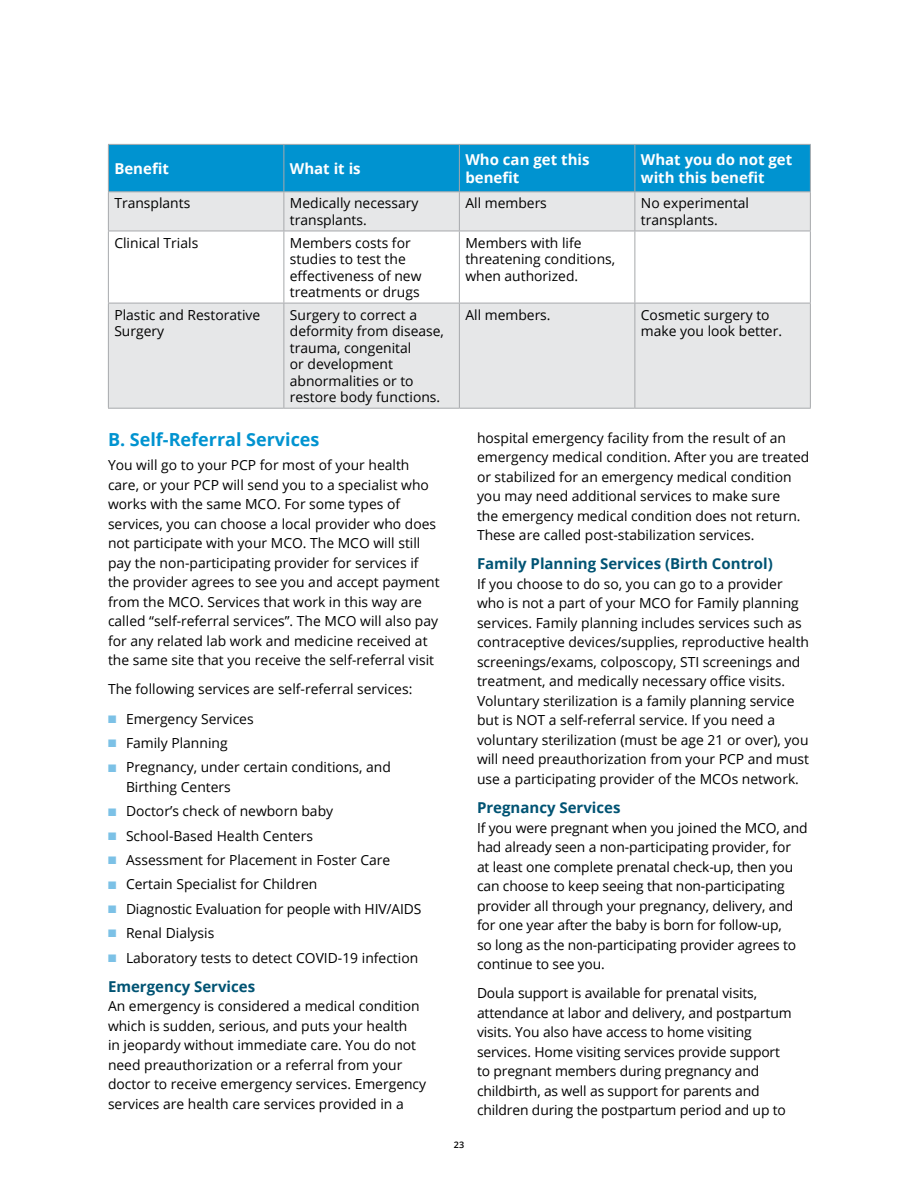
<style>
.page{position:relative;width:918px;height:1188px;background:#fff}
.page>*{position:absolute;margin:0;border:0;box-sizing:border-box;transform-origin:0 0}
.FLI-H2_Header{font:700 18px "Open Sans";color:#0093d0}
.FLI-H3_Header{font:700 15px "Open Sans";color:#005373}
.FLI-ChartHead{font:700 15px/18px "Open Sans";color:#fff}
.FLI-BodyText{font:13.8px/19.5px "Open Sans";color:#000}
.FLI-ChartBody-Regular{font:13.8px/16.5px "Open Sans";color:#000}
.ALL-PageNumber{font:600 9px "Open Sans";color:#000}
.s1{color:#7cc1e6}
</style>
<div class="page">
<div style="left:109px;top:145px;width:701px;height:46px;background:#0093d0"></div>
<svg style="left:109px;top:192px;width:701px;height:216px;fill:#e6e7e8"></svg>
<hr style="left:108px;top:192px;width:1px;height:39px;background:#a7a9ac">
<hr style="left:284px;top:192px;width:1px;height:39px;background:#a7a9ac">
<hr style="left:459px;top:192px;width:1px;height:39px;background:#a7a9ac">
<hr style="left:634px;top:192px;width:1px;height:39px;background:#a7a9ac">
<hr style="left:810px;top:192px;width:1px;height:39px;background:#a7a9ac">
<hr style="left:108px;top:231px;width:176px;height:1px;background:#a7a9ac">
<hr style="left:108px;top:231px;width:1px;height:72px;background:#a7a9ac">
<hr style="left:284px;top:231px;width:175px;height:1px;background:#a7a9ac">
<hr style="left:284px;top:231px;width:1px;height:72px;background:#a7a9ac">
<hr style="left:459px;top:231px;width:176px;height:1px;background:#a7a9ac">
<hr style="left:459px;top:231px;width:1px;height:72px;background:#a7a9ac">
<hr style="left:635px;top:231px;width:176px;height:1px;background:#a7a9ac">
<hr style="left:634px;top:231px;width:1px;height:72px;background:#a7a9ac">
<hr style="left:810px;top:231px;width:1px;height:72px;background:#a7a9ac">
<hr style="left:108px;top:303px;width:176px;height:1px;background:#a7a9ac">
<hr style="left:108px;top:303px;width:1px;height:105px;background:#a7a9ac">
<hr style="left:284px;top:303px;width:175px;height:1px;background:#a7a9ac">
<hr style="left:284px;top:303px;width:1px;height:105px;background:#a7a9ac">
<hr style="left:459px;top:303px;width:176px;height:1px;background:#a7a9ac">
<hr style="left:459px;top:303px;width:1px;height:105px;background:#a7a9ac">
<hr style="left:635px;top:303px;width:176px;height:1px;background:#a7a9ac">
<hr style="left:634px;top:303px;width:1px;height:105px;background:#a7a9ac">
<hr style="left:810px;top:303px;width:1px;height:105px;background:#a7a9ac">
<hr style="left:108px;top:408px;width:176px;height:1px;background:#a7a9ac">
<hr style="left:284px;top:408px;width:175px;height:1px;background:#a7a9ac">
<hr style="left:459px;top:408px;width:176px;height:1px;background:#a7a9ac">
<hr style="left:635px;top:408px;width:176px;height:1px;background:#a7a9ac">
<hr style="left:108px;top:144px;width:176px;height:1px;background:#a7a9ac">
<hr style="left:108px;top:145px;width:1px;height:46px;background:#a7a9ac">
<hr style="left:284px;top:144px;width:175px;height:1px;background:#a7a9ac">
<hr style="left:284px;top:145px;width:1px;height:46px;background:#a7a9ac">
<hr style="left:459px;top:144px;width:176px;height:1px;background:#a7a9ac">
<hr style="left:459px;top:145px;width:1px;height:46px;background:#a7a9ac">
<hr style="left:635px;top:144px;width:176px;height:1px;background:#a7a9ac">
<hr style="left:634px;top:145px;width:1px;height:46px;background:#a7a9ac">
<hr style="left:810px;top:145px;width:1px;height:46px;background:#a7a9ac">
<hr style="left:108px;top:191px;width:176px;height:1px;background:#a7a9ac">
<hr style="left:284px;top:191px;width:175px;height:1px;background:#a7a9ac">
<hr style="left:459px;top:191px;width:176px;height:1px;background:#a7a9ac">
<hr style="left:635px;top:191px;width:176px;height:1px;background:#a7a9ac">
<p class="FLI-ChartHead" style="left:114px;top:159px;width:56px">Benefit</p>
<p class="FLI-ChartHead" style="left:290px;top:159px;width:72px">What it is</p>
<p class="FLI-ChartHead" style="left:465px;top:150px;width:126px">Who can get this benefit</p>
<p class="FLI-ChartHead" style="left:641px;top:150px;width:153px">What you do not get with this benefit</p>
<p class="FLI-ChartBody-Regular" style="left:114px;top:195px;width:77px">Transplants</p>
<p class="FLI-ChartBody-Regular" style="left:290px;top:195px;width:130px">Medically necessary transplants.</p>
<p class="FLI-ChartBody-Regular" style="left:465px;top:195px;width:83px">All members</p>
<p class="FLI-ChartBody-Regular" style="left:641px;top:195px;width:110px">No experimental transplants.</p>
<p class="FLI-ChartBody-Regular" style="left:114px;top:234px;width:85px">Clinical Trials</p>
<p class="FLI-ChartBody-Regular" style="left:290px;top:234px;width:133px">Members costs for studies to test the effectiveness of new treatments or drugs</p>
<p class="FLI-ChartBody-Regular" style="left:465px;top:234px;width:151px">Members with life threatening conditions, when authorized.</p>
<p class="FLI-ChartBody-Regular" style="left:114px;top:306px;width:147px">Plastic and Restorative<br>Surgery</p>
<p class="FLI-ChartBody-Regular" style="left:290px;top:306px;width:156px">Surgery to correct a deformity from disease, trauma, congenital<br>or development abnormalities or to restore body functions.</p>
<p class="FLI-ChartBody-Regular" style="left:465px;top:306px;width:87px">All members.</p>
<p class="FLI-ChartBody-Regular" style="left:641px;top:306px;width:143px">Cosmetic surgery to make you look better.</p>
<p class="FLI-H2_Header" style="left:108px;top:427px;width:213px">B. Self-Referral Services</p>
<p class="FLI-BodyText" style="left:108px;top:455px;width:333px">You will go to your PCP for most of your health care, or your PCP will send you to a specialist who works with the same MCO. For some types of services, you can choose a local provider who does not participate with your MCO. The MCO will still pay the non-participating provider for services if the provider agrees to see you and accept payment from the MCO. Services that work in this way are called “self-referral services”. The MCO will also pay for any related lab work and medicine received at the same site that you receive the self-referral visit</p>
<p class="FLI-BodyText" style="left:108px;top:679px;width:306px">The following services are self-referral services:</p>
<p class="FLI-BodyText" style="left:108px;top:709px;width:147px"><span class="s1">■</span> Emergency Services</p>
<p class="FLI-BodyText" style="left:108px;top:733px;width:121px"><span class="s1">■</span> Family Planning</p>
<p class="FLI-BodyText" style="left:126px;top:757px;width:266px;text-indent:-18px"><span class="s1">■</span> Pregnancy, under certain conditions, and<br>Birthing Centers</p>
<p class="FLI-BodyText" style="left:108px;top:801px;width:227px"><span class="s1">■</span> Doctor’s check of newborn baby</p>
<p class="FLI-BodyText" style="left:108px;top:826px;width:206px"><span class="s1">■</span> School-Based Health Centers</p>
<p class="FLI-BodyText" style="left:108px;top:850px;width:284px"><span class="s1">■</span> Assessment for Placement in Foster Care</p>
<p class="FLI-BodyText" style="left:108px;top:874px;width:211px"><span class="s1">■</span> Certain Specialist for Children</p>
<p class="FLI-BodyText" style="left:108px;top:899px;width:315px"><span class="s1">■</span> Diagnostic Evaluation for people with HIV/AIDS</p>
<p class="FLI-BodyText" style="left:108px;top:923px;width:108px"><span class="s1">■</span> Renal Dialysis</p>
<p class="FLI-BodyText" style="left:108px;top:947px;width:312px"><span class="s1">■</span> Laboratory tests to detect COVID-19 infection</p>
<p class="FLI-H3_Header" style="left:108px;top:976px;width:149px">Emergency Services</p>
<p class="FLI-BodyText" style="left:108px;top:996px;width:320px">An emergency is considered a medical condition which is sudden, serious, and puts your health<br>in jeopardy without immediate care. You do not need preauthorization or a referral from your doctor to receive emergency services. Emergency services are health care services provided in a</p>
<p class="FLI-BodyText" style="left:477px;top:428px;width:334px">hospital emergency facility from the result of an emergency medical condition. After you are treated or stabilized for an emergency medical condition you may need additional services to make sure<br>the emergency medical condition does not return.<br>These are called post-stabilization services.</p>
<p class="FLI-H3_Header" style="left:477px;top:553px;width:297px">Family Planning Services (Birth Control)</p>
<p class="FLI-BodyText" style="left:477px;top:574px;width:334px">If you choose to do so, you can go to a provider who is not a part of your MCO for Family planning services. Family planning includes services such as contraceptive devices/supplies, reproductive health screenings/exams, colposcopy, STI screenings and treatment, and medically necessary office visits.<br>Voluntary sterilization is a family planning service but is NOT a self-referral service. If you need a voluntary sterilization (must be age 21 or over), you will need preauthorization from your PCP and must use a participating provider of the MCOs network.</p>
<p class="FLI-H3_Header" style="left:477px;top:797px;width:145px">Pregnancy Services</p>
<p class="FLI-BodyText" style="left:477px;top:818px;width:332px">If you were pregnant when you joined the MCO, and had already seen a non-participating provider, for<br>at least one complete prenatal check-up, then you can choose to keep seeing that non-participating provider all through your pregnancy, delivery, and for one year after the baby is born for follow-up,<br>so long as the non-participating provider agrees to continue to see you.</p>
<p class="FLI-BodyText" style="left:477px;top:983px;width:316px">Doula support is available for prenatal visits, attendance at labor and delivery, and postpartum visits. You also have access to home visiting services. Home visiting services provide support to pregnant members during pregnancy and childbirth, as well as support for parents and children during the postpartum period and up to</p>
<p class="ALL-PageNumber" style="left:454px;top:1138px;width:12px">23</p>
</div>
